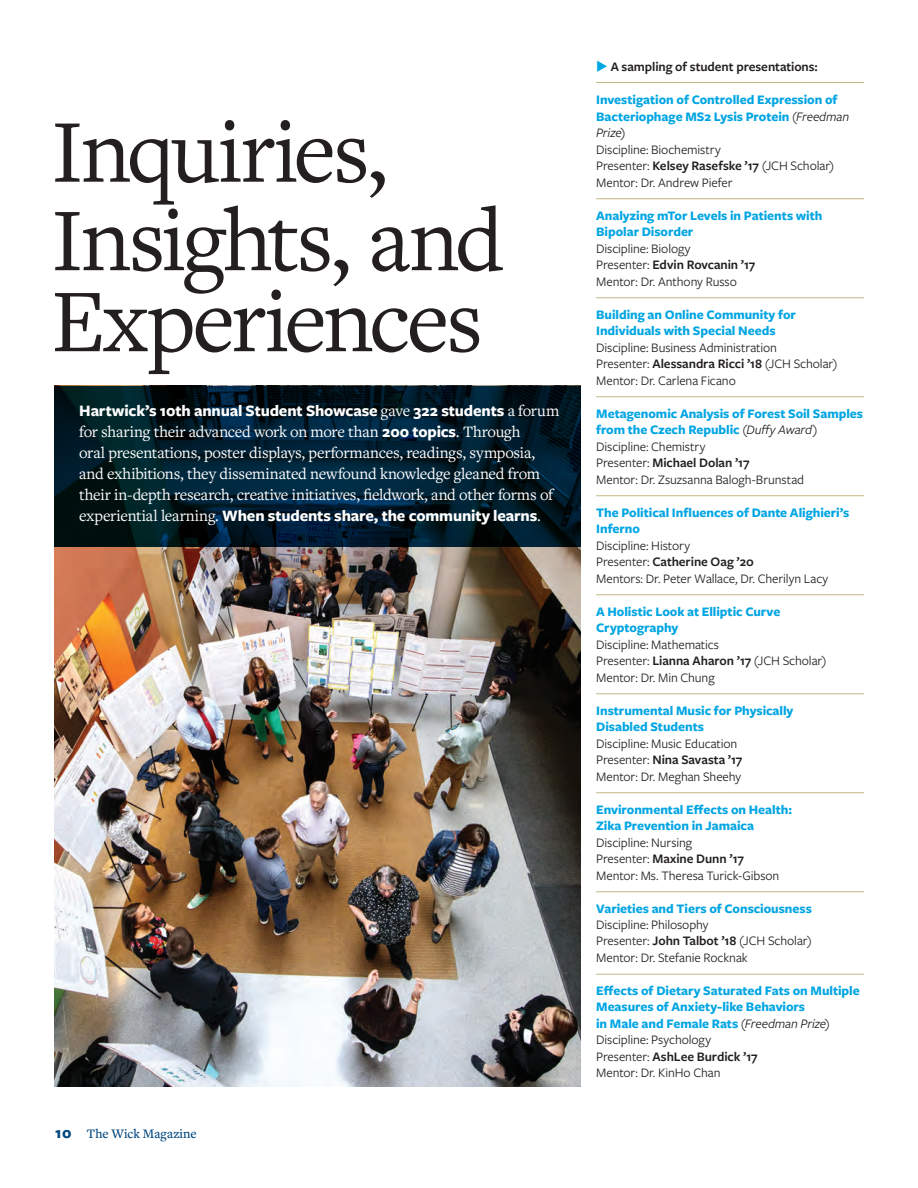
<style>
.page{position:relative;width:918px;height:1188px;background:#fff}
.page>*{position:absolute;margin:0;border:0;box-sizing:border-box;transform-origin:0 0}
.t1{font:93px/84.8px "Freight Text Pro";letter-spacing:-.035em;color:#231f20}
.t2{font:16.5px/21px "Freight Text Pro";letter-spacing:-.015em;color:#fff}
.t3{font:700 16.5px "Freight Sans Pro";letter-spacing:-.01em;color:#fff}
.t4{font:13.5px/16.5px "Freight Sans Pro";letter-spacing:-.005em;color:#231f20}
.t5{font:700 13.5px/16.5px "Freight Sans Pro";letter-spacing:-.005em;color:#00a5e3}
.t6{font:600 13.5px "Freight Sans Pro";letter-spacing:-.005em;color:#231f20}
.t7{font:500 13.5px "Freight Text Pro";letter-spacing:.005em;color:#00467e}
.s1{font-family:"Freight Text Pro";font-weight:400}
.s2{font-family:"Freight Sans Pro";font-weight:700}
.s3{font-family:"Freight Sans Pro";font-weight:700;font-size:16.5px}
.s4{color:#00a5e3}
.s5{font-weight:400;font-style:italic;color:#231f20}
.s6{font-weight:600}
.s7{font-weight:700;color:#00a5e3}
.s8{font-style:italic}
.s9{font-weight:400;color:#231f20}
.s10{font-weight:600;color:#231f20}
</style>
<div class="page">
<img style="left:54px;top:547px;width:527px;height:540px">
<svg style="left:54px;top:386px;width:527px;height:161px;background:#001b29"></svg>
<hr style="left:596px;top:198px;width:268px;height:1px;background:#c6b782">
<hr style="left:596px;top:82px;width:268px;height:1px;background:#c6b782">
<hr style="left:596px;top:297px;width:268px;height:1px;background:#c6b782">
<hr style="left:596px;top:396px;width:268px;height:1px;background:#c6b782">
<hr style="left:596px;top:495px;width:268px;height:1px;background:#c6b782">
<hr style="left:596px;top:594px;width:268px;height:1px;background:#c6b782">
<hr style="left:596px;top:693px;width:268px;height:1px;background:#c6b782">
<hr style="left:596px;top:792px;width:268px;height:1px;background:#c6b782">
<hr style="left:596px;top:891px;width:268px;height:1px;background:#c6b782">
<hr style="left:596px;top:974px;width:268px;height:1px;background:#c6b782">
<h1 class="t1" style="left:51px;top:106px;width:454px">Inquiries,<br>Insights, and<br>Experiences</h1>
<p class="t3" style="left:79px;top:399px;width:482px">Hartwick’s 10th annual Student Showcase <span class="s1">gave</span> 322 students <span class="s1">a forum</span></p>
<p class="t2" style="left:79px;top:421px;width:476px">for sharing their advanced work on more than <span class="s2">200 topics</span>. Through<br>oral presentations, poster displays, performances, readings, symposia, and exhibitions, they disseminated newfound knowledge gleaned from their in-depth research, creative initiatives, fieldwork, and other forms of</p>
<p class="t3" style="left:79px;top:504px;width:463px"><span class="s1">experiential learning.</span> When students share, the community learns<span class="s1">.</span></p>
<p class="t7" style="left:55px;top:1125px;width:143px"><span class="s3">10</span> The Wick Magazine</p>
<p class="t6" style="left:596px;top:58px;width:223px"><span class="s4">◆</span> A sampling of student presentations:</p>
<p class="t5" style="left:596px;top:91px;width:254px">Investigation of Controlled Expression of<br>Bacteriophage MS2 Lysis Protein <span class="s5">(Freedman<br>Prize)</span></p>
<p class="t4" style="left:596px;top:140px;width:240px">Discipline: Biochemistry<br>Presenter: <span class="s6">Kelsey Rasefske ’17</span> (JCH Scholar)<br>Mentor: Dr. Andrew Piefer</p>
<p class="t5" style="left:596px;top:206px;width:228px">Analyzing mTor Levels in Patients with<br>Bipolar Disorder</p>
<p class="t4" style="left:596px;top:239px;width:161px">Discipline: Biology<br>Presenter: <span class="s6">Edvin Rovcanin ’17<br></span>Mentor: Dr. Anthony Russo</p>
<p class="t5" style="left:596px;top:305px;width:201px">Building an Online Community for<br>Individuals with Special Needs</p>
<p class="t4" style="left:596px;top:338px;width:243px">Discipline: Business Administration<br>Presenter: <span class="s6">Alessandra Ricci ’18</span> (JCH Scholar)<br>Mentor: Dr. Carlena Ficano</p>
<p class="t4" style="left:596px;top:404px;width:268px"><span class="s7">Metagenomic Analysis of Forest Soil Samples from the Czech Republic</span> <span class="s8">(Duffy Award)<br></span>Discipline: Chemistry<br>Presenter: <span class="s6">Michael Dolan ’17<br></span>Mentor: Dr. Zsuzsanna Balogh-Brunstad</p>
<p class="t5" style="left:596px;top:503px;width:255px">The Political Influences of Dante Alighieri’s<br>Inferno</p>
<p class="t4" style="left:596px;top:536px;width:234px">Discipline: History<br>Presenter: <span class="s6">Catherine Oag ’20<br></span>Mentors: Dr. Peter Wallace, Dr. Cherilyn Lacy</p>
<p class="t5" style="left:596px;top:602px;width:186px">A Holistic Look at Elliptic Curve<br>Cryptography</p>
<p class="t4" style="left:596px;top:635px;width:232px">Discipline: Mathematics<br>Presenter: <span class="s6">Lianna Aharon ’17</span> (JCH Scholar)<br>Mentor: Dr. Min Chung</p>
<p class="t5" style="left:596px;top:701px;width:199px">Instrumental Music for Physically<br>Disabled Students</p>
<p class="t4" style="left:596px;top:734px;width:148px">Discipline: Music Education<br>Presenter: <span class="s6">Nina Savasta ’17<br></span>Mentor: Dr. Meghan Sheehy</p>
<p class="t5" style="left:596px;top:800px;width:197px">Environmental Effects on Health:<br>Zika Prevention in Jamaica</p>
<p class="t4" style="left:596px;top:833px;width:185px">Discipline: Nursing<br>Presenter: <span class="s6">Maxine Dunn ’17<br></span>Mentor: Ms. Theresa Turick-Gibson</p>
<p class="t5" style="left:596px;top:899px;width:217px">Varieties and Tiers of Consciousness</p>
<p class="t4" style="left:596px;top:916px;width:217px">Discipline: Philosophy<br>Presenter: <span class="s6">John Talbot ’18</span> (JCH Scholar)<br>Mentor: Dr. Stefanie Rocknak</p>
<p class="t5" style="left:596px;top:982px;width:265px">Effects of Dietary Saturated Fats on Multiple Measures of Anxiety-like Behaviors<br>in Male and Female Rats <span class="s5">(Freedman Prize)<br></span><span class="s9">Discipline: Psychology<br>Presenter:</span> <span class="s10">AshLee Burdick ’17<br></span><span class="s9">Mentor: Dr. KinHo Chan</span></p>
</div>
